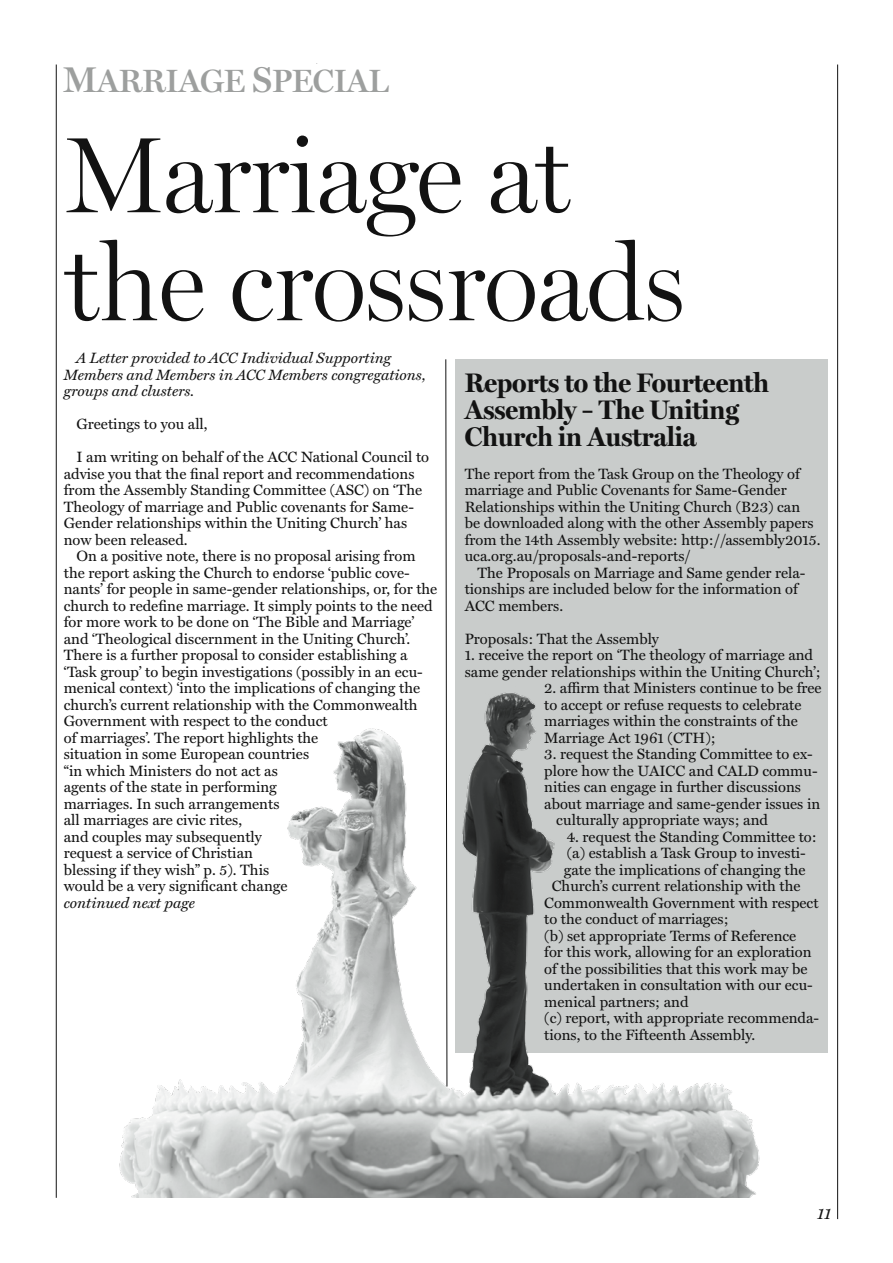
<style>
.page{position:relative;width:893px;height:1263px;background:#fff}
.page>*{position:absolute;margin:0;border:0;box-sizing:border-box;transform-origin:0 0}
.t1{font:300 108px/108px "Miller Display";letter-spacing:-.01em;color:#121212}
.t2{font:32.4px "Miller Display Semibold SC900";letter-spacing:-.01em;color:#9d9f9e}
.t3{font:700 27px/27px "Miller Display";color:#121212}
.t4{font:italic 16.5px "Miller Text";color:#121212}
.t5{font:15px/16.5px "Miller Text";color:#121212}
.t6{font:italic 15px/16.5px "Miller Text";color:#121212}
.s1{font-size:36px}
</style>
<div class="page">
<hr style="left:56px;top:65px;width:1px;height:1133px;background:#121212">
<hr style="left:837px;top:65px;width:1px;height:1154px;background:#121212">
<svg style="left:445px;top:359px;width:2px;height:307px"></svg>
<div style="left:455px;top:359px;width:373px;height:693px;background:#c9cccb"></div>
<img style="left:119px;top:666px;width:709px;height:531px">
<h2 class="t2" style="left:63px;top:62px;width:231px"><span class="s1">M</span>ARRIAGE <span class="s1">S</span>PEC</h2>
<h2 class="t2" style="left:334px;top:62px;width:56px">IAL</h2>
<h1 class="t1" style="left:64px;top:124px;width:623px">Marriage at the crossroads</h1>
<p class="t6" style="left:64px;top:350px;width:363px;text-indent:13px">A Letter provided to ACC Individual Supporting<br>Members and Members in ACC Members congregations, groups and clusters.</p>
<p class="t5" style="left:77px;top:416px;width:133px">Greetings to you all,</p>
<p class="t5" style="left:64px;top:449px;width:367px;text-indent:13px">I am writing on behalf of the ACC National Council to advise you that the final report and recommendations from the Assembly Standing Committee (ASC) on ‘The Theology of marriage and Public covenants for Same-Gender relationships within the Uniting Church’ has now been released.</p>
<p class="t5" style="left:64px;top:548px;width:375px;text-indent:13px">On a positive note, there is no proposal arising from the report asking the Church to endorse ‘public cove&shy;nants’ for people in same-gender relationships, or, for the church to redefine marriage. It simply points to the need for more work to be done on ‘The Bible and Marriage’ and ‘Theological discernment in the Uniting Church’.<br>There is a further proposal to consider establishing a ‘Task group’ to begin investigations (possibly in an ecu&shy;menical context) ‘into the implications of changing the church’s current relationship with the Commonwealth Government with respect to the conduct<br>of marriages’. The report highlights the<br>situation in some European countries<br>“in which Ministers do not act as<br>agents of the state in performing<br>marriages. In such arrangements<br>all marriages are civic rites,<br>and couples may subsequently<br>request a service of Christian<br>blessing if they wish” p. 5). This<br>would be a very significant change</p>
<p class="t6" style="left:64px;top:894px;width:132px">continued next page</p>
<h3 class="t3" style="left:465px;top:370px;width:306px">Reports to the Fourteenth<br>Assembly – The Uniting<br>Church in Australia</h3>
<p class="t5" style="left:465px;top:465px;width:357px">The report from the Task Group on the Theology of marriage and Public Covenants for Same-Gender Relationships within the Uniting Church (B23) can<br>be downloaded along with the other Assembly papers from the 14th Assembly website: http://assembly2015. uca.org.au/proposals-and-reports/</p>
<p class="t5" style="left:465px;top:564px;width:342px;text-indent:13px">The Proposals on Marriage and Same gender rela&shy;tionships are included below for the information of<br>ACC members.</p>
<p class="t5" style="left:465px;top:630px;width:196px">Proposals: That the Assembly</p>
<p class="t5" style="left:465px;top:647px;width:358px">1. receive the report on ‘The theology of marriage and same gender relationships within the Uniting Church’;</p>
<p class="t5" style="left:544px;top:680px;width:279px">2. affirm that Ministers continue to be free to accept or refuse requests to celebrate marriages within the constraints of the Marriage Act 1961 (CTH);</p>
<p class="t5" style="left:544px;top:746px;width:270px">3. request the Standing Committee to ex-</p>
<p class="t5" style="left:544px;top:762px;width:275px">plore how the UAICC and CALD commu-</p>
<p class="t5" style="left:544px;top:779px;width:258px">nities can engage in further discussions</p>
<p class="t5" style="left:544px;top:795px;width:278px">about marriage and same-gender issues in</p>
<p class="t5" style="left:556px;top:812px;width:213px">culturally appropriate ways; and</p>
<p class="t5" style="left:567px;top:828px;width:252px">4. request the Standing Committee to:</p>
<p class="t5" style="left:567px;top:845px;width:241px">(a) establish a Task Group to investi-</p>
<p class="t5" style="left:564px;top:861px;width:243px">gate the implications of changing the</p>
<p class="t5" style="left:552px;top:878px;width:250px">Church’s current relationship with the</p>
<p class="t5" style="left:544px;top:894px;width:276px">Commonwealth Government with respect</p>
<p class="t5" style="left:544px;top:911px;width:186px">to the conduct of marriages;</p>
<p class="t5" style="left:544px;top:927px;width:254px">(b) set appropriate Terms of Reference</p>
<p class="t5" style="left:544px;top:944px;width:269px">for this work, allowing for an exploration</p>
<p class="t5" style="left:544px;top:960px;width:265px">of the possibilities that this work may be</p>
<p class="t5" style="left:544px;top:977px;width:270px">undertaken in consultation with our ecu-</p>
<p class="t5" style="left:544px;top:993px;width:146px">menical partners; and</p>
<p class="t5" style="left:544px;top:1010px;width:276px">(c) report, with appropriate recommenda-</p>
<p class="t5" style="left:544px;top:1026px;width:212px">tions, to the Fifteenth Assembly.</p>
<p class="t4" style="left:817px;top:1204px;width:16px">11</p>
</div>
